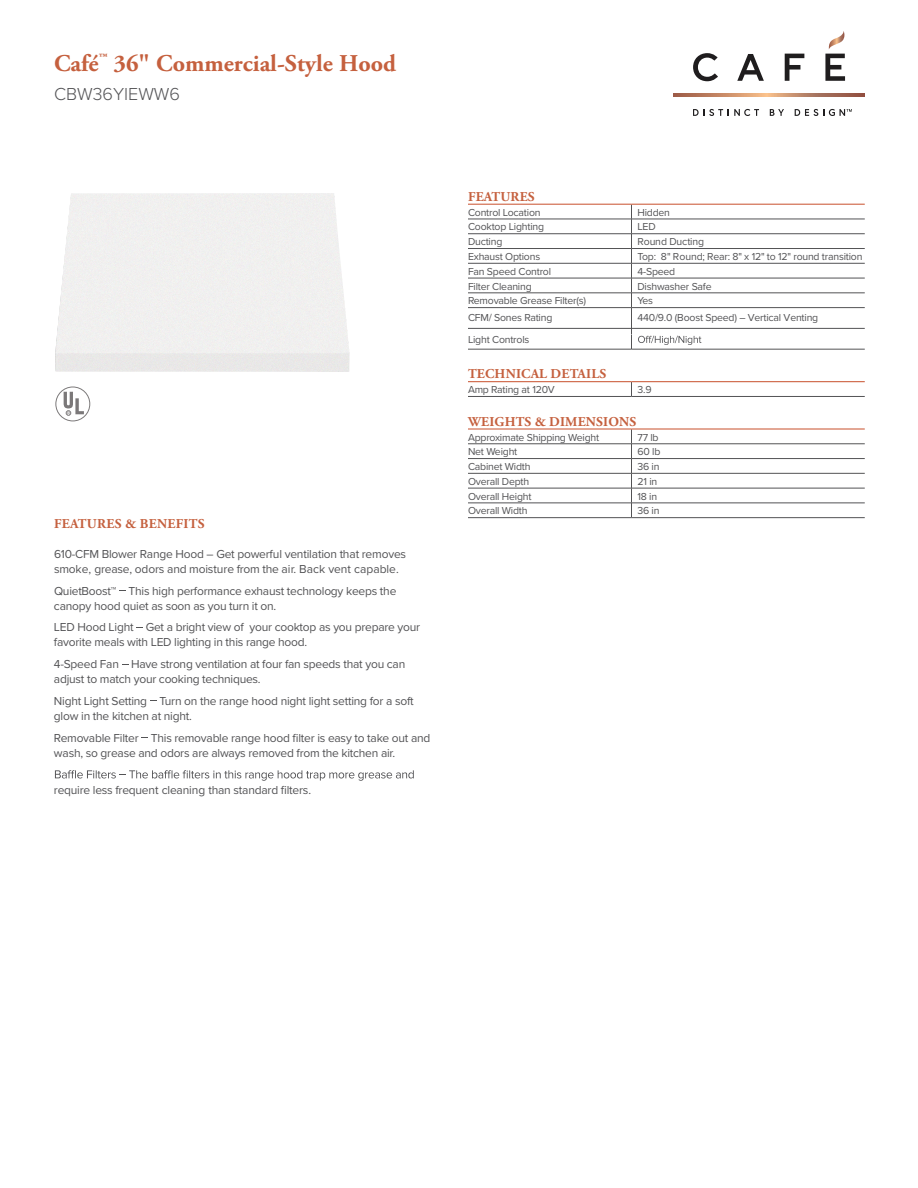
<style>
.page{position:relative;width:918px;height:1188px;background:#fff}
.page>*{position:absolute;margin:0;border:0;box-sizing:border-box;transform-origin:0 0}
.t1{font:700 24px "Adobe Garamond Pro";color:#c5603e}
.t2{font:300 18px "Proxima Nova";color:#535355}
.t3{font:700 13.5px "Adobe Garamond Pro";letter-spacing:.015em;color:#c5603e}
.t4{font:12px/15px "Proxima Nova";letter-spacing:-.02em;color:#535355}
.t5{font:10.5px "Proxima Nova";letter-spacing:-.02em;color:#535355}
</style>
<div class="page">
<svg style="left:693px;top:109px;width:66px;height:7px"></svg>
<svg style="left:770px;top:109px;width:14px;height:7px"></svg>
<svg style="left:795px;top:109px;width:57px;height:7px"></svg>
<svg style="left:674px;top:94px;width:191px;height:2px"></svg>
<svg style="left:693px;top:53px;width:25px;height:28px"></svg>
<svg style="left:737px;top:54px;width:27px;height:27px"></svg>
<svg style="left:785px;top:54px;width:19px;height:27px"></svg>
<svg style="left:825px;top:31px;width:20px;height:50px"></svg>
<svg style="left:64px;top:392px;width:20px;height:23px"></svg>
<div style="left:56px;top:387px;width:34px;height:34px;border:1px solid #231f20;border-radius:50%"></div>
<svg style="left:55px;top:770px;width:359px;height:11px"></svg>
<hr style="left:468px;top:219px;width:164px;height:1px;background:#535355">
<hr style="left:632px;top:219px;width:233px;height:1px;background:#535355">
<hr style="left:468px;top:233px;width:164px;height:1px;background:#535355">
<hr style="left:632px;top:233px;width:233px;height:1px;background:#535355">
<hr style="left:468px;top:248px;width:164px;height:1px;background:#535355">
<hr style="left:632px;top:248px;width:233px;height:1px;background:#535355">
<hr style="left:468px;top:263px;width:164px;height:1px;background:#535355">
<hr style="left:632px;top:263px;width:233px;height:1px;background:#535355">
<hr style="left:468px;top:278px;width:164px;height:1px;background:#535355">
<hr style="left:632px;top:278px;width:233px;height:1px;background:#535355">
<hr style="left:468px;top:293px;width:164px;height:1px;background:#535355">
<hr style="left:632px;top:293px;width:233px;height:1px;background:#535355">
<hr style="left:468px;top:307px;width:164px;height:1px;background:#535355">
<hr style="left:632px;top:307px;width:233px;height:1px;background:#535355">
<hr style="left:468px;top:328px;width:164px;height:1px;background:#535355">
<hr style="left:632px;top:328px;width:233px;height:1px;background:#535355">
<svg style="left:631px;top:205px;width:1px;height:144px"></svg>
<hr style="left:468px;top:349px;width:164px;height:1px;background:#535355">
<hr style="left:632px;top:349px;width:233px;height:1px;background:#535355">
<hr style="left:468px;top:444px;width:164px;height:1px;background:#535355">
<hr style="left:632px;top:444px;width:233px;height:1px;background:#535355">
<hr style="left:468px;top:458px;width:164px;height:1px;background:#535355">
<hr style="left:632px;top:458px;width:233px;height:1px;background:#535355">
<hr style="left:468px;top:473px;width:164px;height:1px;background:#535355">
<hr style="left:632px;top:473px;width:233px;height:1px;background:#535355">
<hr style="left:468px;top:488px;width:164px;height:1px;background:#535355">
<hr style="left:632px;top:488px;width:233px;height:1px;background:#535355">
<hr style="left:468px;top:503px;width:164px;height:1px;background:#535355">
<hr style="left:632px;top:503px;width:233px;height:1px;background:#535355">
<svg style="left:631px;top:430px;width:1px;height:87px"></svg>
<hr style="left:468px;top:517px;width:164px;height:1px;background:#535355">
<hr style="left:632px;top:517px;width:233px;height:1px;background:#535355">
<svg style="left:631px;top:382px;width:1px;height:14px"></svg>
<hr style="left:468px;top:396px;width:164px;height:1px;background:#535355">
<hr style="left:632px;top:396px;width:233px;height:1px;background:#535355">
<hr style="left:468px;top:204px;width:164px;height:1px;background:#c8502c">
<hr style="left:632px;top:204px;width:233px;height:1px;background:#c8502c">
<hr style="left:468px;top:381px;width:164px;height:1px;background:#c8502c">
<hr style="left:632px;top:381px;width:233px;height:1px;background:#c8502c">
<hr style="left:468px;top:429px;width:164px;height:1px;background:#c8502c">
<hr style="left:632px;top:429px;width:233px;height:1px;background:#c8502c">
<svg style="left:638px;top:336px;width:63px;height:9px"></svg>
<h1 class="t1" style="left:54px;top:50px;width:344px">Café<sup>™</sup> 36" Commercial-Style Hood</h1>
<h2 class="t2" style="left:54px;top:81px;width:128px">CBW36YIEWW6</h2>
<p class="t3" style="left:54px;top:516px;width:152px">FEATURES &amp; BENEFITS</p>
<p class="t4" style="left:54px;top:546px;width:354px">610-CFM Blower Range Hood – Get powerful ventilation that removes smoke, grease, odors and moisture from the air. Back vent capable.</p>
<p class="t4" style="left:54px;top:583px;width:344px">QuietBoost™ This high performance exhaust technology keeps the canopy hood quiet as soon as you turn it on.</p>
<p class="t4" style="left:54px;top:619px;width:368px">LED Hood Light Get a bright view of your cooktop as you prepare your favorite meals with LED lighting in this range hood.</p>
<p class="t4" style="left:54px;top:656px;width:353px">4-Speed Fan Have strong ventilation at four fan speeds that you can adjust to match your cooking techniques.</p>
<p class="t4" style="left:54px;top:693px;width:361px">Night Light Setting Turn on the range hood night light setting for a soft glow in the kitchen at night.</p>
<p class="t4" style="left:54px;top:730px;width:378px">Removable Filter This removable range hood filter is easy to take out and wash, so grease and odors are always removed from the kitchen air.</p>
<p class="t4" style="left:54px;top:782px;width:259px">require less frequent cleaning than standard filters.</p>
<p class="t3" style="left:468px;top:189px;width:68px">FEATURES</p>
<p class="t5" style="left:468px;top:204px;width:74px">Control Location</p>
<p class="t5" style="left:638px;top:204px;width:34px">Hidden</p>
<p class="t5" style="left:468px;top:219px;width:78px">Cooktop Lighting</p>
<p class="t5" style="left:638px;top:219px;width:20px">LED</p>
<p class="t5" style="left:468px;top:234px;width:36px">Ducting</p>
<p class="t5" style="left:638px;top:234px;width:68px">Round Ducting</p>
<p class="t5" style="left:468px;top:249px;width:74px">Exhaust Options</p>
<p class="t5" style="left:638px;top:249px;width:227px">Top: 8" Round; Rear: 8" x 12" to 12" round transition</p>
<p class="t5" style="left:468px;top:263px;width:85px">Fan Speed Control</p>
<p class="t5" style="left:638px;top:263px;width:39px">4-Speed</p>
<p class="t5" style="left:468px;top:278px;width:65px">Filter Cleaning</p>
<p class="t5" style="left:638px;top:278px;width:76px">Dishwasher Safe</p>
<p class="t5" style="left:468px;top:293px;width:120px">Removable Grease Filter(s)</p>
<p class="t5" style="left:638px;top:293px;width:17px">Yes</p>
<p class="t5" style="left:468px;top:309px;width:86px">CFM/ Sones Rating</p>
<p class="t5" style="left:638px;top:309px;width:182px">440/9.0 (Boost Speed) – Vertical Venting</p>
<p class="t5" style="left:468px;top:332px;width:63px">Light Controls</p>
<p class="t3" style="left:468px;top:366px;width:140px">TECHNICAL DETAILS</p>
<p class="t5" style="left:468px;top:382px;width:88px">Amp Rating at 120V</p>
<p class="t5" style="left:638px;top:382px;width:16px">3.9</p>
<p class="t3" style="left:468px;top:414px;width:170px">WEIGHTS &amp; DIMENSIONS</p>
<p class="t5" style="left:468px;top:429px;width:133px">Approximate Shipping Weight</p>
<p class="t5" style="left:638px;top:429px;width:23px">77 lb</p>
<p class="t5" style="left:468px;top:444px;width:51px">Net Weight</p>
<p class="t5" style="left:638px;top:444px;width:24px">60 lb</p>
<p class="t5" style="left:468px;top:459px;width:64px">Cabinet Width</p>
<p class="t5" style="left:638px;top:459px;width:24px">36 in</p>
<p class="t5" style="left:468px;top:474px;width:63px">Overall Depth</p>
<p class="t5" style="left:638px;top:474px;width:21px">21 in</p>
<p class="t5" style="left:468px;top:488px;width:65px">Overall Height</p>
<p class="t5" style="left:638px;top:488px;width:21px">18 in</p>
<p class="t5" style="left:468px;top:503px;width:61px">Overall Width</p>
<p class="t5" style="left:638px;top:503px;width:24px">36 in</p>
</div>
